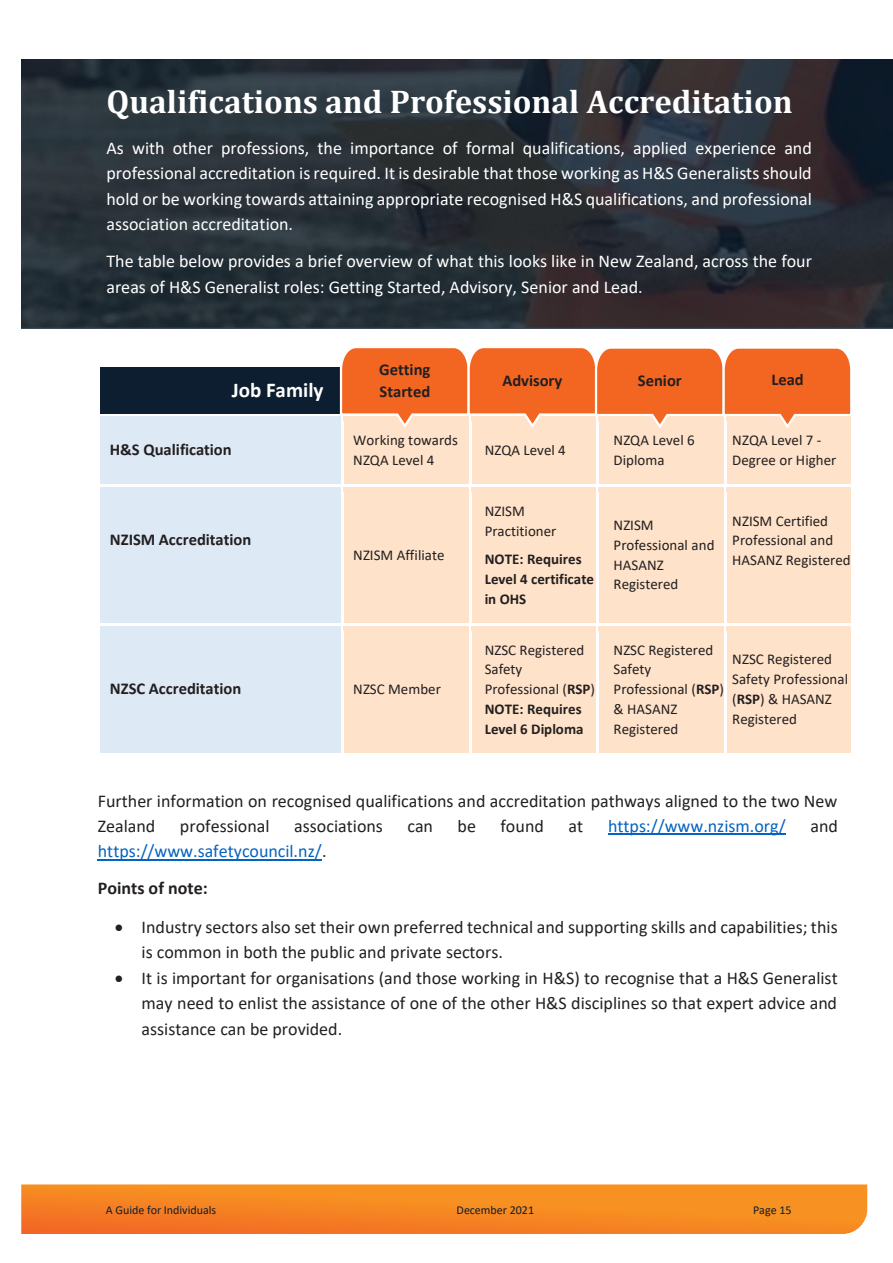
<style>
.page{position:relative;width:893px;height:1263px;background:#fff}
.page>*{position:absolute;margin:0;border:0;box-sizing:border-box;transform-origin:0 0}
.t1{font:700 33px "Cambria";color:#fff}
.t2{font:700 21px "Calibri";color:#fff}
.t3{font:18px/25.2px "Calibri";color:#231f20}
.t4{font:18px/25.2px "Calibri";color:#fff;text-align:justify}
.t5{font:18px/37.3px "Calibri";color:#0563c1}
.t6{font:700 16.5px/21.8px "Calibri";color:#231f20}
.t7{font:15px/19.8px "Calibri";color:#231f20}
.t8{font:700 15px/19.6px "Calibri";color:#231f20}
.t9{font:12px "Calibri";color:#0d1e30}
.s1{font-weight:700}
.s2{color:#231f20}
.s3{font-weight:700;color:#231f20}
</style>
<div class="page">
<svg style="left:21px;top:1184px;width:846px;height:50px;background:#f58725"></svg>
<img style="left:21px;top:60px;width:872px;height:269px">
<div style="left:100px;top:368px;width:241px;height:46px;background:#0d1e30"></div>
<div style="left:100px;top:416px;width:241px;height:69px;background:#dee9f6"></div>
<div style="left:344px;top:416px;width:125px;height:69px;background:#fee2c9"></div>
<div style="left:471px;top:422px;width:125px;height:57px;background:#fee2c9"></div>
<div style="left:599px;top:422px;width:125px;height:29px;background:#fee2c9"></div>
<div style="left:599px;top:451px;width:125px;height:28px;background:#fee2c9"></div>
<div style="left:726px;top:422px;width:126px;height:29px;background:#fee2c9"></div>
<div style="left:726px;top:451px;width:126px;height:28px;background:#fee2c9"></div>
<div style="left:342px;top:479px;width:128px;height:6px;background:#fee2c9"></div>
<hr style="left:341px;top:422px;width:2px;height:63px;background:#fff">
<div style="left:471px;top:479px;width:125px;height:6px;background:#fee2c9"></div>
<hr style="left:469px;top:422px;width:2px;height:63px;background:#fff">
<div style="left:599px;top:479px;width:125px;height:6px;background:#fee2c9"></div>
<div style="left:726px;top:479px;width:126px;height:6px;background:#fee2c9"></div>
<div style="left:100px;top:487px;width:241px;height:136px;background:#dee9f6"></div>
<div style="left:344px;top:487px;width:125px;height:136px;background:#fee2c9"></div>
<div style="left:471px;top:492px;width:125px;height:29px;background:#fee2c9"></div>
<div style="left:471px;top:521px;width:125px;height:29px;background:#fee2c9"></div>
<div style="left:471px;top:550px;width:125px;height:19px;background:#fee2c9"></div>
<div style="left:471px;top:569px;width:125px;height:20px;background:#fee2c9"></div>
<div style="left:471px;top:589px;width:125px;height:29px;background:#fee2c9"></div>
<div style="left:599px;top:492px;width:125px;height:126px;background:#fee2c9"></div>
<div style="left:726px;top:492px;width:126px;height:126px;background:#fee2c9"></div>
<div style="left:343px;top:487px;width:126px;height:5px;background:#fee2c9"></div>
<div style="left:471px;top:487px;width:125px;height:5px;background:#fee2c9"></div>
<div style="left:599px;top:487px;width:125px;height:5px;background:#fee2c9"></div>
<div style="left:726px;top:487px;width:126px;height:5px;background:#fee2c9"></div>
<div style="left:342px;top:618px;width:128px;height:5px;background:#fee2c9"></div>
<hr style="left:341px;top:492px;width:2px;height:131px;background:#fff">
<div style="left:471px;top:618px;width:125px;height:5px;background:#fee2c9"></div>
<hr style="left:469px;top:492px;width:2px;height:131px;background:#fff">
<div style="left:599px;top:618px;width:125px;height:5px;background:#fee2c9"></div>
<div style="left:726px;top:618px;width:126px;height:5px;background:#fee2c9"></div>
<div style="left:100px;top:626px;width:241px;height:127px;background:#dee9f6"></div>
<div style="left:344px;top:626px;width:125px;height:127px;background:#fee2c9"></div>
<div style="left:471px;top:631px;width:125px;height:29px;background:#fee2c9"></div>
<div style="left:471px;top:660px;width:125px;height:20px;background:#fee2c9"></div>
<div style="left:471px;top:680px;width:125px;height:19px;background:#fee2c9"></div>
<div style="left:471px;top:699px;width:125px;height:20px;background:#fee2c9"></div>
<div style="left:471px;top:719px;width:125px;height:29px;background:#fee2c9"></div>
<div style="left:599px;top:631px;width:125px;height:29px;background:#fee2c9"></div>
<div style="left:599px;top:660px;width:125px;height:20px;background:#fee2c9"></div>
<div style="left:599px;top:680px;width:125px;height:19px;background:#fee2c9"></div>
<div style="left:599px;top:699px;width:125px;height:20px;background:#fee2c9"></div>
<div style="left:599px;top:719px;width:125px;height:29px;background:#fee2c9"></div>
<div style="left:726px;top:631px;width:126px;height:117px;background:#fee2c9"></div>
<div style="left:343px;top:626px;width:126px;height:5px;background:#fee2c9"></div>
<div style="left:471px;top:626px;width:125px;height:5px;background:#fee2c9"></div>
<div style="left:599px;top:626px;width:125px;height:5px;background:#fee2c9"></div>
<div style="left:726px;top:626px;width:126px;height:5px;background:#fee2c9"></div>
<div style="left:342px;top:748px;width:128px;height:5px;background:#fee2c9"></div>
<hr style="left:341px;top:631px;width:2px;height:122px;background:#fff">
<div style="left:471px;top:748px;width:125px;height:5px;background:#fee2c9"></div>
<hr style="left:469px;top:631px;width:2px;height:122px;background:#fff">
<div style="left:599px;top:748px;width:125px;height:5px;background:#fee2c9"></div>
<div style="left:726px;top:748px;width:126px;height:5px;background:#fee2c9"></div>
<hr style="left:608px;top:834px;width:178px;height:1px;background:#0563c1">
<hr style="left:98px;top:859px;width:224px;height:1px;background:#0563c1">
<svg style="left:339px;top:348px;width:513px;height:82px"></svg>
<img style="left:730px;top:349px;width:115px;height:76px">
<div style="left:737px;top:370px;width:101px;height:24px;background:#f26622"></div>
<p class="t1" style="left:107px;top:78px;width:688px">Qualifications and Professional Accreditation</p>
<p class="t4" style="left:106px;top:135px;width:707px">As with other professions, the importance of formal qualifications, applied experience and professional accreditation is required. It is desirable that those working as H&amp;S Generalists should hold or be working towards attaining appropriate recognised H&amp;S qualifications, and professional association accreditation.</p>
<p class="t4" style="left:106px;top:248px;width:707px">The table below provides a brief overview of what this looks like in New Zealand, across the four areas of H&amp;S Generalist roles: Getting Started, Advisory, Senior and Lead.</p>
<p class="t2" style="left:232px;top:375px;width:93px">Job Family</p>
<p class="t6" style="left:379px;top:359px;width:53px">Getting<br>Started</p>
<p class="t6" style="left:502px;top:370px;width:61px">Advisory</p>
<p class="t6" style="left:638px;top:369px;width:45px">Senior</p>
<p class="t6" style="left:771px;top:369px;width:34px">Lead</p>
<p class="t6" style="left:110px;top:439px;width:123px">H&amp;S Qualification</p>
<p class="t7" style="left:353px;top:430px;width:106px">Working towards<br>NZQA Level 4</p>
<p class="t7" style="left:485px;top:440px;width:83px">NZQA Level 4</p>
<p class="t7" style="left:614px;top:430px;width:83px">NZQA Level 6<br>Diploma</p>
<p class="t7" style="left:732px;top:430px;width:106px">NZQA Level 7 -<br>Degree or Higher</p>
<p class="t6" style="left:110px;top:528px;width:143px">NZISM Accreditation</p>
<p class="t7" style="left:353px;top:545px;width:93px">NZISM Affiliate</p>
<p class="t6" style="left:110px;top:678px;width:133px">NZSC Accreditation</p>
<p class="t7" style="left:353px;top:679px;width:89px">NZSC Member</p>
<p class="t7" style="left:485px;top:500px;width:73px">NZISM<br>Practitioner</p>
<p class="t8" style="left:485px;top:549px;width:111px">NOTE: Requires<br>Level 4 certificate in OHS</p>
<p class="t7" style="left:614px;top:515px;width:102px">NZISM<br>Professional and<br>HASANZ<br>Registered</p>
<p class="t7" style="left:732px;top:510px;width:120px">NZISM Certified<br>Professional and<br>HASANZ Registered</p>
<p class="t7" style="left:485px;top:639px;width:112px">NZSC Registered<br>Safety<br>Professional (<span class="s1">RSP</span>)<br><span class="s1">NOTE: Requires<br>Level 6 Diploma</span></p>
<p class="t7" style="left:614px;top:639px;width:112px">NZSC Registered<br>Safety<br>Professional (<span class="s1">RSP</span>) &amp; HASANZ<br>Registered</p>
<p class="t7" style="left:732px;top:649px;width:117px">NZSC Registered<br>Safety Professional (<span class="s1">RSP</span>) &amp; HASANZ<br>Registered</p>
<p class="t3" style="left:98px;top:787px;width:741px">Further information on recognised qualifications and accreditation pathways aligned to the two New<br>Zealand</p>
<p class="t3" style="left:180px;top:813px;width:91px">professional</p>
<p class="t3" style="left:294px;top:813px;width:90px">associations</p>
<p class="t3" style="left:408px;top:813px;width:27px">can</p>
<p class="t3" style="left:458px;top:813px;width:20px">be</p>
<p class="t3" style="left:501px;top:813px;width:45px">found</p>
<p class="t3" style="left:568px;top:813px;width:16px">at</p>
<p class="t5" style="left:608px;top:807px;width:179px">https://www.nzism.org/</p>
<p class="t3" style="left:810px;top:813px;width:29px">and</p>
<p class="t5" style="left:98px;top:832px;width:230px">https://www.safetycouncil.nz/<span class="s2">.<br></span><span class="s3">Points of note:</span></p>
<p class="t3" style="left:142px;top:914px;width:698px;text-indent:-27px">• Industry sectors also set their own preferred technical and supporting skills and capabilities; this is common in both the public and private sectors.</p>
<p class="t3" style="left:142px;top:965px;width:698px;text-align:justify;text-indent:-27px">• It is important for organisations (and those working in H&amp;S) to recognise that a H&amp;S Generalist may need to enlist the assistance of one of the other H&amp;S disciplines so that expert advice and assistance can be provided.</p>
<p class="t9" style="left:106px;top:1202px;width:112px">A Guide for Individuals</p>
<p class="t9" style="left:457px;top:1202px;width:79px">December 2021</p>
<p class="t9" style="left:753px;top:1202px;width:40px">Page 15</p>
</div>
